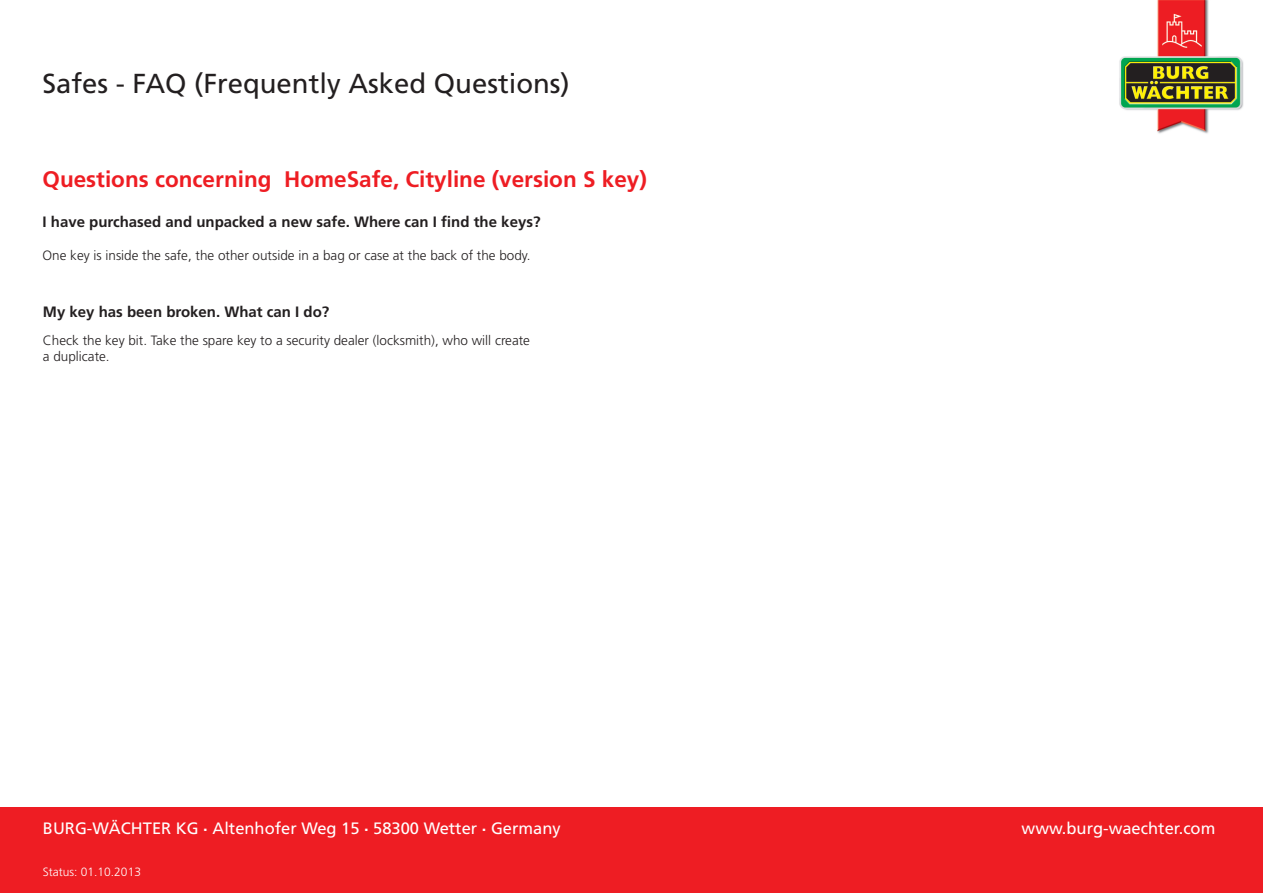
<style>
.page{position:relative;width:1263px;height:893px;background:#fff}
.page>*{position:absolute;margin:0;border:0;box-sizing:border-box;transform-origin:0 0}
.t1{font:27.45px "Frutiger";color:#231f20}
.t2{font:700 22.5px "Frutiger CE";color:#ee1d23}
.t3{font:16.5px "Frutiger";color:#fff}
.t4{font:700 15px "Frutiger CE";color:#231f20}
.t5{font:300 13.5px/16.2px "Frutiger";color:#231f20}
.t6{font:300 12px "Frutiger";color:#fff}
</style>
<div class="page">
<img style="left:1119px;top:0;width:125px;height:134px">
<div style="left:0;top:808px;width:1263px;height:85px;background:#ee1d23"></div>
<h1 class="t1" style="left:43px;top:68px;width:529px">Safes - FAQ (Frequently Asked Questions)</h1>
<h2 class="t2" style="left:43px;top:166px;width:606px">Questions concerning HomeSafe, Cityline (version S key)</h2>
<p class="t4" style="left:43px;top:213px;width:499px">I have purchased and unpacked a new safe. Where can I find the keys?</p>
<p class="t5" style="left:43px;top:247px;width:489px">One key is inside the safe, the other outside in a bag or case at the back of the body.</p>
<p class="t4" style="left:43px;top:302px;width:288px">My key has been broken. What can I do?</p>
<p class="t5" style="left:43px;top:332px;width:489px">Check the key bit. Take the spare key to a security dealer (locksmith), who will create a duplicate.</p>
<p class="t3" style="left:43px;top:818px;width:519px">BURG-WÄCHTER KG <sup>.</sup> Altenhofer Weg 15 <sup>.</sup> 58300 Wetter <sup>.</sup> Germany</p>
<p class="t3" style="left:1022px;top:818px;width:195px">www.burg-waechter.com</p>
<p class="t6" style="left:43px;top:865px;width:100px">Status: 01.10.2013</p>
</div>
